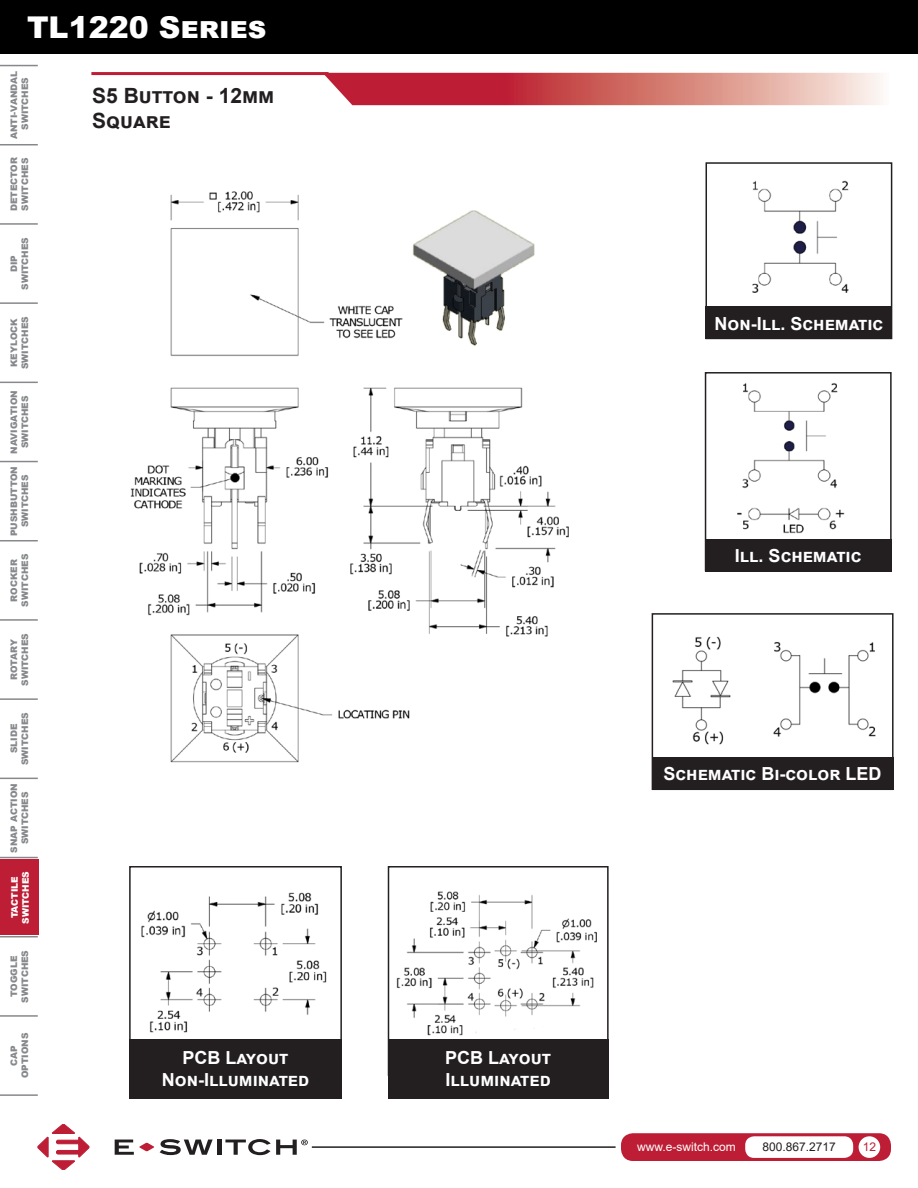
<style>
.page{position:relative;width:918px;height:1188px;background:#fff}
.page>*{position:absolute;margin:0;border:0;box-sizing:border-box;transform-origin:0 0}
.t1{font:900 30px "Arial";color:#fff}
.t2{font:700 21px/25.2px "Arial";color:#231f20}
.t3{font:700 18px "Arial";color:#fff}
.t4{font:12px "Arial";color:#fff}
.t5{font:12px "Arial";color:#231f20}
.t6{font:12px "Arial";color:#be1e35}
.t7{font:900 9px/10.8px "Arial";color:#86888b;text-align:center}
.t8{font:900 9px "Arial";color:#fff}
</style>
<div class="page">
<div style="left:621px;top:1133px;width:270px;height:28px;background:#be1e35;border-radius:12px"></div>
<div style="left:745px;top:1136px;width:108px;height:22px;background:#fff;border-radius:9px"></div>
<div style="left:859px;top:1136px;width:21px;height:22px;background:#fff;border-radius:50%"></div>
<hr style="left:312px;top:1146px;width:304px;height:2px;background:#231f20">
<hr style="left:0;top:144px;width:38px;height:1px;background:#86888b">
<hr style="left:0;top:65px;width:38px;height:1px;background:#86888b">
<hr style="left:0;top:223px;width:38px;height:2px;background:#86888b">
<hr style="left:0;top:302px;width:38px;height:2px;background:#86888b">
<hr style="left:0;top:382px;width:38px;height:1px;background:#86888b">
<hr style="left:0;top:461px;width:38px;height:1px;background:#86888b">
<hr style="left:0;top:540px;width:38px;height:1px;background:#86888b">
<hr style="left:0;top:619px;width:38px;height:2px;background:#86888b">
<hr style="left:0;top:698px;width:38px;height:2px;background:#86888b">
<hr style="left:0;top:778px;width:38px;height:1px;background:#86888b">
<hr style="left:0;top:857px;width:38px;height:1px;background:#86888b">
<hr style="left:0;top:936px;width:38px;height:1px;background:#86888b">
<hr style="left:0;top:1015px;width:38px;height:2px;background:#86888b">
<hr style="left:0;top:1094px;width:38px;height:2px;background:#86888b">
<div style="left:0;top:860px;width:38px;height:75px;background:#be1e35"></div>
<div style="left:0;top:0;width:918px;height:54px;background:#000"></div>
<svg style="left:115px;top:1140px;width:39px;height:15px"></svg>
<svg style="left:160px;top:1139px;width:53px;height:16px"></svg>
<hr style="left:217px;top:1140px;width:4px;height:15px;background:#231f20">
<svg style="left:225px;top:1139px;width:83px;height:16px"></svg>
<svg style="left:38px;top:1124px;width:51px;height:46px"></svg>
<img style="left:737px;top:383px;width:108px;height:151px">
<div style="left:705px;top:372px;width:187px;height:199px;border:2px solid #231f20"></div>
<div style="left:705px;top:539px;width:187px;height:32px;background:#231f20"></div>
<img style="left:396px;top:891px;width:201px;height:145px">
<div style="left:388px;top:866px;width:221px;height:210px;border:2px solid #231f20"></div>
<div style="left:388px;top:1039px;width:221px;height:59px;background:#231f20"></div>
<img style="left:752px;top:180px;width:97px;height:113px">
<div style="left:706px;top:162px;width:186px;height:177px;border:2px solid #231f20"></div>
<div style="left:706px;top:307px;width:186px;height:32px;background:#231f20"></div>
<img style="left:141px;top:892px;width:186px;height:141px">
<div style="left:129px;top:866px;width:213px;height:206px;border:2px solid #231f20"></div>
<div style="left:129px;top:1039px;width:213px;height:59px;background:#231f20"></div>
<img style="left:672px;top:636px;width:204px;height:109px">
<div style="left:652px;top:613px;width:242px;height:177px;border:2px solid #231f20"></div>
<div style="left:652px;top:758px;width:242px;height:32px;background:#231f20"></div>
<img style="left:130px;top:191px;width:439px;height:572px">
<svg style="left:323px;top:73px;width:557px;height:32px;background:#d26c70"></svg>
<hr style="left:91px;top:72px;width:238px;height:3px;background:#be1e35">
<p class="t1" style="left:27px;top:5px;width:241px">TL1220 Series</p>
<p class="t7" style="left:8px;top:139px;width:70px;rotate:-90deg">ANTI-VANDAL<br>SWITCHES</p>
<p class="t7" style="left:8px;top:211px;width:56px;text-align:left;rotate:-90deg">DETECTOR<br>SWITCHES</p>
<p class="t7" style="left:8px;top:290px;width:54px;rotate:-90deg">DIP<br>SWITCHES</p>
<p class="t7" style="left:8px;top:369px;width:54px;text-align:left;rotate:-90deg">KEYLOCK<br>SWITCHES</p>
<p class="t7" style="left:8px;top:454px;width:65px;rotate:-90deg">NAVIGATION<br>SWITCHES</p>
<p class="t7" style="left:8px;top:536px;width:71px;rotate:-90deg">PUSHBUTTON<br>SWITCHES</p>
<p class="t7" style="left:8px;top:607px;width:54px;rotate:-90deg">ROCKER<br>SWITCHES</p>
<p class="t7" style="left:8px;top:686px;width:54px;rotate:-90deg">ROTARY<br>SWITCHES</p>
<p class="t7" style="left:8px;top:765px;width:54px;rotate:-90deg">SLIDE<br>SWITCHES</p>
<p class="t7" style="left:8px;top:853px;width:71px;rotate:-90deg">SNAP ACTION<br>SWITCHES</p>
<p class="t8" style="left:8px;top:918px;width:44px;rotate:-90deg">TACTILE</p>
<p class="t8" style="left:19px;top:924px;width:54px;rotate:-90deg">SWITCHES</p>
<p class="t7" style="left:8px;top:1003px;width:54px;rotate:-90deg">TOGGLE<br>SWITCHES</p>
<p class="t7" style="left:8px;top:1078px;width:47px;rotate:-90deg">CAP<br>OPTIONS</p>
<p class="t2" style="left:92px;top:83px;width:184px">S5 Button - 12mm<br>Square</p>
<p class="t3" style="left:183px;top:1045px;width:107px">PCB Layout</p>
<p class="t3" style="left:162px;top:1067px;width:149px">Non-Illuminated</p>
<p class="t3" style="left:714px;top:311px;width:170px">Non-Ill. Schematic</p>
<p class="t3" style="left:735px;top:543px;width:128px">Ill. Schematic</p>
<p class="t3" style="left:664px;top:761px;width:220px">Schematic Bi-color LED</p>
<p class="t3" style="left:445px;top:1045px;width:107px">PCB Layout</p>
<p class="t3" style="left:446px;top:1067px;width:107px">Illuminated</p>
<h3 class="t4" style="left:637px;top:1139px;width:100px">www.e-switch.com</h3>
<h3 class="t5" style="left:762px;top:1139px;width:75px">800.867.2717</h3>
<h3 class="t6" style="left:863px;top:1138px;width:15px">12</h3>
</div>
